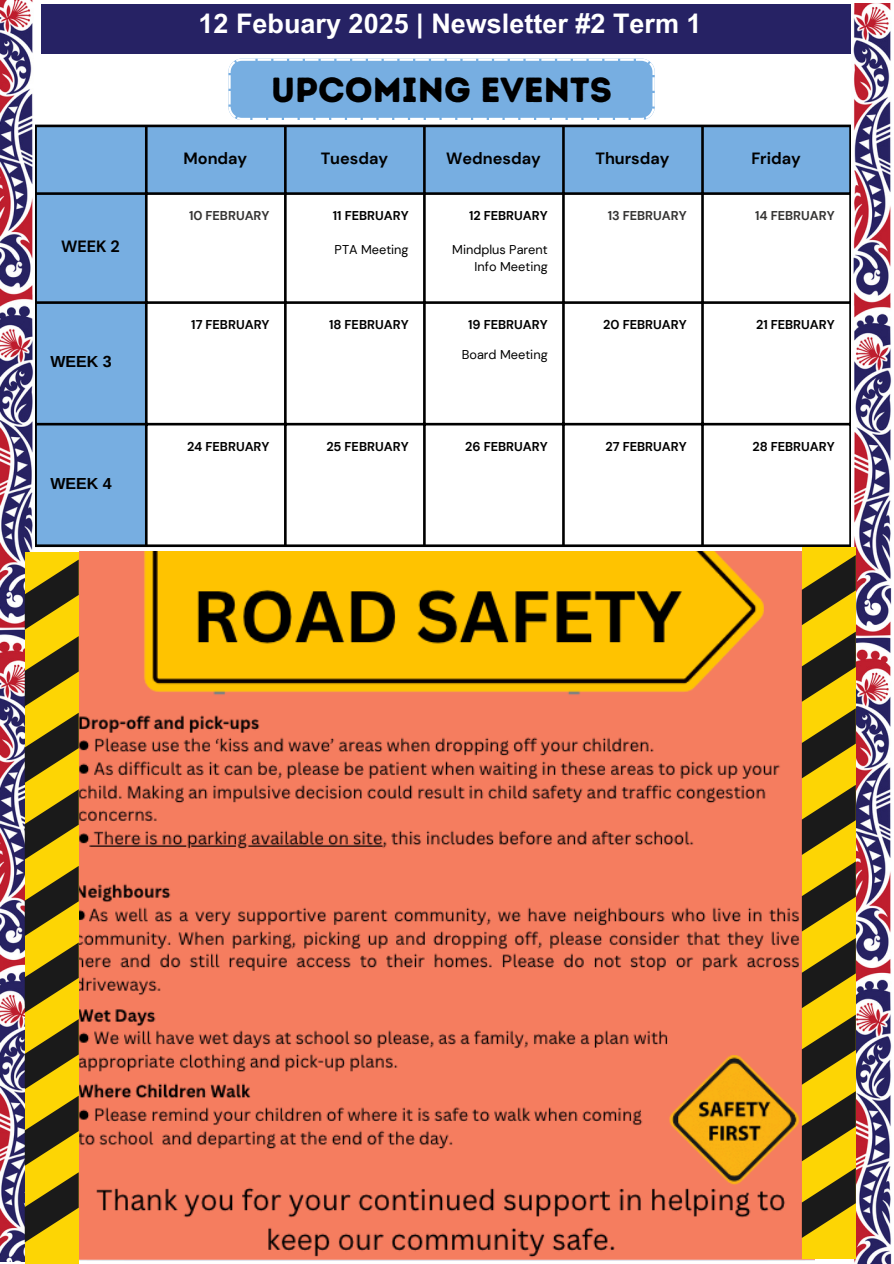
<style>
.page{position:relative;width:894px;height:1264px;background:#fff}
.page>*{position:absolute;margin:0;border:0;box-sizing:border-box;transform-origin:0 0}
.t1{font:34.95px "Intro Rust Base";color:#000}
.t2{font:700 27px "Arial MT Pro";color:#fff}
.t3{font:700 16.2px "DM Sans";color:#000}
.t4{font:700 16.05px "Arimo";color:#000}
.t5{font:700 12.75px "DM Sans";color:#000}
.t6{font:12.75px/17px "DM Sans";color:#000;text-align:right}
.t7{font:700 12.75px "DM Sans";color:#353433}
</style>
<div class="page">
<div style="left:42px;top:4px;width:809px;height:50px;background:#262264"></div>
<svg style="left:228px;top:59px;width:426px;height:61px;background:#80b3e3"></svg>
<div style="left:37px;top:127px;width:812px;height:417px;background:#77aee1"></div>
<svg style="left:147px;top:195px;width:702px;height:349px"></svg>
<hr style="left:34px;top:127px;width:3px;height:417px;background:#000">
<hr style="left:145px;top:127px;width:2px;height:417px;background:#000">
<hr style="left:284px;top:127px;width:2px;height:417px;background:#000">
<hr style="left:423px;top:127px;width:2px;height:417px;background:#000">
<hr style="left:562px;top:127px;width:2px;height:417px;background:#000">
<hr style="left:701px;top:127px;width:2px;height:417px;background:#000">
<hr style="left:849px;top:127px;width:2px;height:417px;background:#000">
<hr style="left:34px;top:125px;width:817px;height:2px;background:#000">
<hr style="left:34px;top:192px;width:817px;height:3px;background:#000">
<hr style="left:34px;top:301px;width:817px;height:3px;background:#000">
<hr style="left:34px;top:423px;width:817px;height:2px;background:#000">
<hr style="left:34px;top:544px;width:817px;height:3px;background:#000">
<img style="left:0;top:0;width:34px;height:1261px">
<img style="left:851px;top:4px;width:41px;height:1259px">
<img style="left:79px;top:551px;width:735px;height:709px">
<div style="left:25px;top:552px;width:54px;height:711px;background:#fdd504"></div>
<svg style="left:25px;top:1172px;width:54px;height:70px"></svg>
<svg style="left:25px;top:1095px;width:54px;height:70px"></svg>
<svg style="left:25px;top:1019px;width:54px;height:70px"></svg>
<svg style="left:25px;top:942px;width:54px;height:70px"></svg>
<svg style="left:25px;top:866px;width:54px;height:70px"></svg>
<svg style="left:25px;top:789px;width:54px;height:70px"></svg>
<svg style="left:25px;top:712px;width:54px;height:70px"></svg>
<svg style="left:25px;top:636px;width:54px;height:70px"></svg>
<svg style="left:25px;top:559px;width:54px;height:70px"></svg>
<div style="left:801px;top:547px;width:54px;height:711px;background:#fdd504"></div>
<svg style="left:801px;top:1167px;width:54px;height:70px"></svg>
<svg style="left:801px;top:1091px;width:54px;height:70px"></svg>
<svg style="left:801px;top:1014px;width:54px;height:70px"></svg>
<svg style="left:801px;top:938px;width:54px;height:70px"></svg>
<svg style="left:801px;top:861px;width:54px;height:70px"></svg>
<svg style="left:801px;top:784px;width:54px;height:71px"></svg>
<svg style="left:801px;top:708px;width:54px;height:70px"></svg>
<svg style="left:801px;top:631px;width:54px;height:70px"></svg>
<svg style="left:801px;top:555px;width:54px;height:70px"></svg>
<p class="t3" style="left:61px;top:236px;width:60px">WEEK 2</p>
<p class="t4" style="left:50px;top:353px;width:63px">WEEK 3</p>
<p class="t4" style="left:50px;top:474px;width:63px">WEEK 4</p>
<p class="t2" style="left:198px;top:13px;width:504px">12 Febuary 2025 | Newsletter #2 Term 1</p>
<p class="t1" style="left:271px;top:68px;width:342px">UPCOMING EVENTS</p>
<p class="t3" style="left:183px;top:148px;width:65px">Monday</p>
<h1 class="t3" style="left:320px;top:148px;width:69px">Tuesday</h1>
<p class="t3" style="left:446px;top:148px;width:96px">Wednesday</p>
<p class="t3" style="left:595px;top:148px;width:76px">Thursday</p>
<p class="t3" style="left:751px;top:148px;width:51px">Friday</p>
<p class="t7" style="left:189px;top:207px;width:82px">10 FEBRUARY</p>
<p class="t5" style="left:333px;top:207px;width:77px">11 FEBRUARY</p>
<p class="t6" style="left:334px;top:241px;width:75px">PTA Meeting</p>
<p class="t5" style="left:469px;top:207px;width:80px">12 FEBRUARY</p>
<p class="t6" style="left:452px;top:241px;width:97px">Mindplus Parent<br>Info Meeting</p>
<p class="t5" style="left:191px;top:316px;width:80px">17 FEBRUARY</p>
<p class="t5" style="left:329px;top:316px;width:81px">18 FEBRUARY</p>
<p class="t5" style="left:468px;top:316px;width:81px">19 FEBRUARY</p>
<p class="t6" style="left:461px;top:346px;width:87px">Board Meeting</p>
<p class="t7" style="left:607px;top:207px;width:80px">13 FEBRUARY</p>
<p class="t7" style="left:755px;top:207px;width:81px">14 FEBRUARY</p>
<p class="t5" style="left:603px;top:316px;width:85px">20 FEBRUARY</p>
<p class="t5" style="left:755px;top:316px;width:80px">21 FEBRUARY</p>
<p class="t5" style="left:187px;top:438px;width:84px">24 FEBRUARY</p>
<p class="t5" style="left:326px;top:438px;width:84px">25 FEBRUARY</p>
<p class="t5" style="left:465px;top:438px;width:84px">26 FEBRUARY</p>
<p class="t5" style="left:605px;top:438px;width:83px">27 FEBRUARY</p>
<p class="t5" style="left:752px;top:438px;width:84px">28 FEBRUARY</p>
</div>
